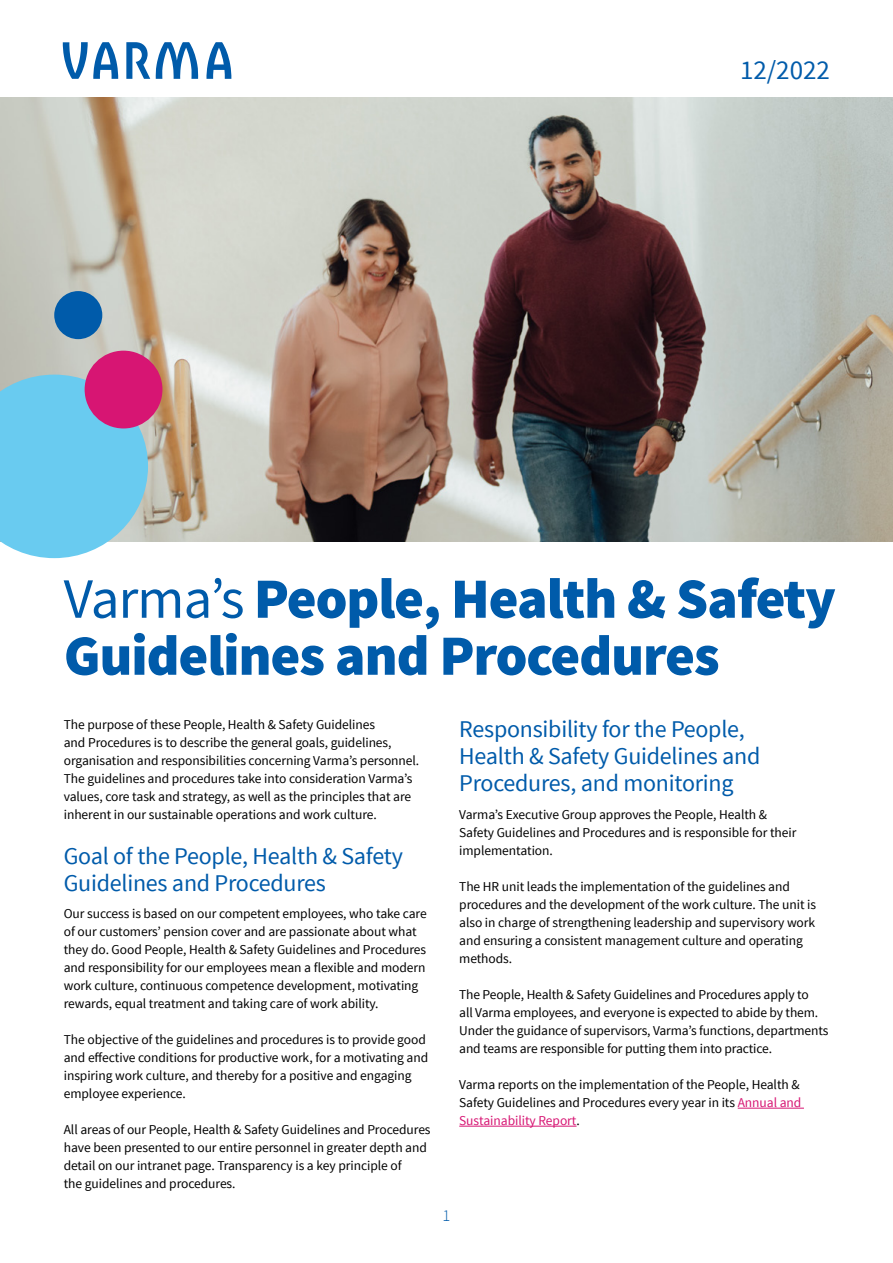
<style>
.page{position:relative;width:893px;height:1263px;background:#fff}
.page>*{position:absolute;margin:0;border:0;box-sizing:border-box;transform-origin:0 0}
._1__Otsikko{font:900 57px/57px "Source Sans Pro";letter-spacing:-.02em;color:#005baa}
.t1{font:27px "Source Sans Pro";color:#005baa}
._2_otsikko{font:24px/27px "Source Sans Pro";letter-spacing:-.01em;color:#005baa}
.t2{font:300 16.5px "Source Sans Pro";color:#005baa}
.leipis{font:13.5px/18px "Source Sans Pro";letter-spacing:-.005em;color:#000}
.s1{font-weight:400}
.s2{color:#d71573}
</style>
<div class="page">
<img style="left:0;top:98px;width:893px;height:443px">
<svg style="left:156px;top:42px;width:42px;height:37px"></svg>
<svg style="left:126px;top:42px;width:24px;height:37px"></svg>
<svg style="left:63px;top:42px;width:55px;height:37px"></svg>
<svg style="left:206px;top:42px;width:25px;height:37px"></svg>
<svg style="left:0;top:375px;width:148px;height:183px"></svg>
<div style="left:85px;top:351px;width:77px;height:77px;background:#d71573;border-radius:50%"></div>
<div style="left:54px;top:291px;width:48px;height:48px;background:#005baa;border-radius:50%"></div>
<hr style="left:738px;top:1108px;width:66px;height:1px;background:#d71573">
<hr style="left:459px;top:1126px;width:118px;height:1px;background:#d71573">
<h2 class="t1" style="left:740px;top:53px;width:91px">12/2022</h2>
<h1 class="_1__Otsikko" style="left:64px;top:573px;width:774px"><span class="s1">Varma’s</span> People, Health &amp; Safety<br>Guidelines and Procedures</h1>
<p class="leipis" style="left:64px;top:716px;width:357px">The purpose of these People, Health &amp; Safety Guidelines<br>and Procedures is to describe the general goals, guidelines, organisation and responsibilities concerning Varma’s personnel.<br>The guidelines and procedures take into consideration Varma’s values, core task and strategy, as well as the principles that are inherent in our sustainable operations and work culture.</p>
<h2 class="_2_otsikko" style="left:64px;top:843px;width:341px">Goal of the People, Health &amp; Safety<br>Guidelines and Procedures</h2>
<p class="leipis" style="left:64px;top:905px;width:365px">Our success is based on our competent employees, who take care of our customers’ pension cover and are passionate about what they do. Good People, Health &amp; Safety Guidelines and Procedures and responsibility for our employees mean a flexible and modern work culture, continuous competence development, motivating rewards, equal treatment and taking care of work ability.</p>
<p class="leipis" style="left:64px;top:1031px;width:366px">The objective of the guidelines and procedures is to provide good and effective conditions for productive work, for a motivating and inspiring work culture, and thereby for a positive and engaging employee experience.</p>
<p class="leipis" style="left:64px;top:1121px;width:368px">All areas of our People, Health &amp; Safety Guidelines and Procedures have been presented to our entire personnel in greater depth and detail on our intranet page. Transparency is a key principle of<br>the guidelines and procedures.</p>
<h2 class="_2_otsikko" style="left:459px;top:715px;width:303px">Responsibility for the People,<br>Health &amp; Safety Guidelines and<br>Procedures, and monitoring</h2>
<p class="leipis" style="left:459px;top:806px;width:339px">Varma’s Executive Group approves the People, Health &amp;<br>Safety Guidelines and Procedures and is responsible for their implementation.</p>
<p class="leipis" style="left:459px;top:878px;width:358px">The HR unit leads the implementation of the guidelines and procedures and the development of the work culture. The unit is also in charge of strengthening leadership and supervisory work and ensuring a consistent management culture and operating methods.</p>
<p class="leipis" style="left:459px;top:986px;width:371px">The People, Health &amp; Safety Guidelines and Procedures apply to<br>all Varma employees, and everyone is expected to abide by them.<br>Under the guidance of supervisors, Varma’s functions, departments and teams are responsible for putting them into practice.</p>
<p class="leipis" style="left:459px;top:1076px;width:344px">Varma reports on the implementation of the People, Health &amp;<br>Safety Guidelines and Procedures every year in its <span class="s2">Annual and<br>Sustainability Report</span>.</p>
<p class="t2" style="left:443px;top:1206px;width:9px">1</p>
</div>
